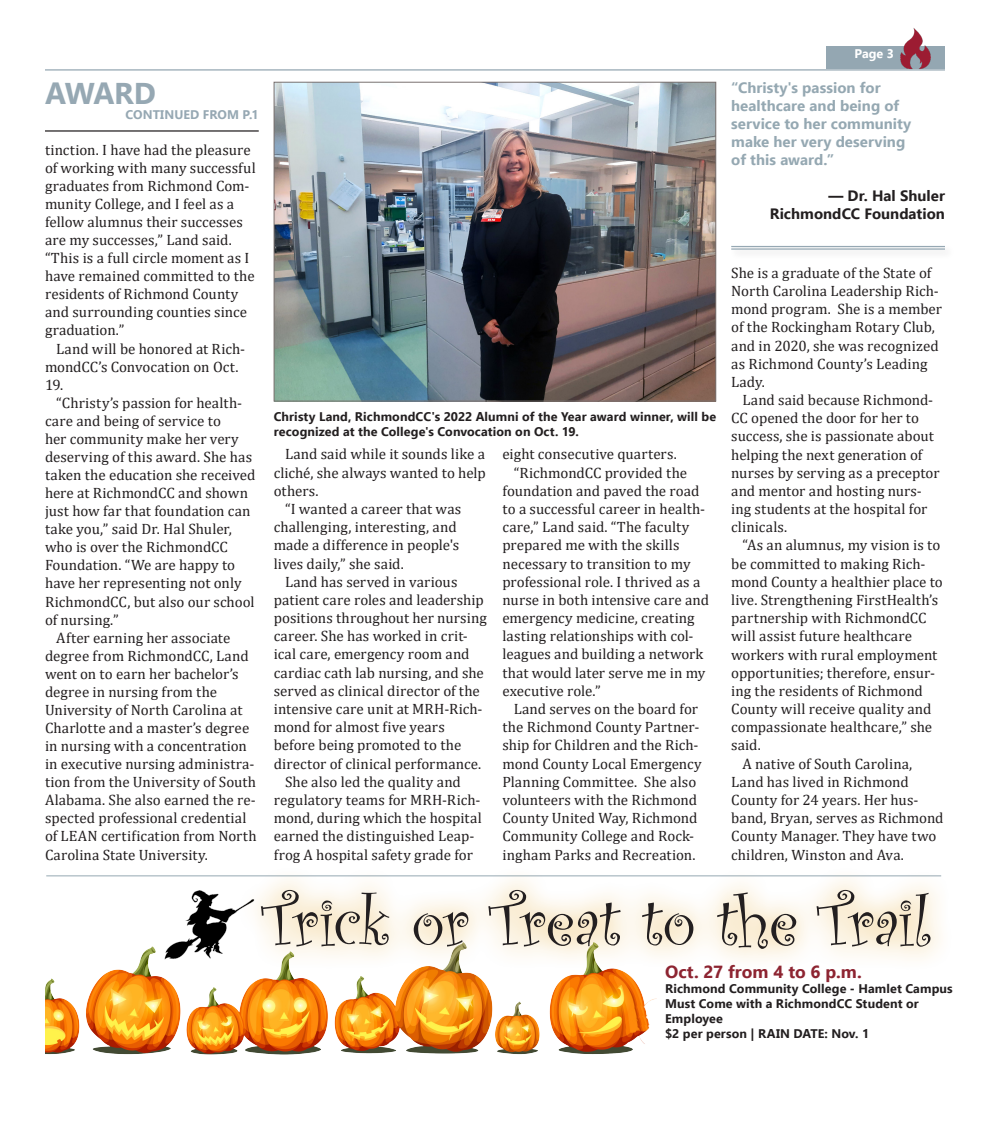
<style>
.page{position:relative;width:990px;height:1125px;background:#fff}
.page>*{position:absolute;margin:0;border:0;box-sizing:border-box;transform-origin:0 0}
.t1{font:70px "Curlz";letter-spacing:-.015em;color:#231f20}
.Body_Subhead{font:700 30px "Ebrima";letter-spacing:-.03em;color:#96a8b3}
.Photo_Cutline{font:700 17.5px "Ebrima";color:#8d2431}
.t2{font:15px/18.1px "Cambria";letter-spacing:.005em;color:#231f20}
.Body_Subhead-2{font:700 15px/18px "Ebrima";color:#95a8b2}
.Body_Subhead-3{font:700 15px "Ebrima";color:#231f20}
.Photo_Cutline-2{font:700 12.5px/15px "Ebrima";letter-spacing:.01em;color:#231f20}
.Jump_From_with_Rule{font:700 12.5px "Ebrima";color:#96a8b3}
.t3{font:700 12.5px "Ebrima";color:#fff}
</style>
<div class="page">
<img style="left:45px;top:969px;width:612px;height:86px">
<div style="left:826px;top:46px;width:119px;height:23px;background:#94a7b2"></div>
<img style="left:900px;top:28px;width:31px;height:41px">
<hr style="left:45px;top:69px;width:900px;height:2px;background:#94a7b2">
<img style="left:276px;top:84px;width:438px;height:315px">
<div style="left:274px;top:82px;width:442px;height:319px;border:1px solid #79716f"></div>
<hr style="left:45px;top:130px;width:214px;height:2px;background:#231f20">
<div style="left:729px;top:243px;width:226px;height:17px;background:#231f20;opacity:.15"></div>
<hr style="left:731px;top:246px;width:214px;height:1px;background:#96a8b3">
<hr style="left:731px;top:248px;width:214px;height:2px;background:#96a8b3">
<hr style="left:46px;top:876px;width:895px;height:1px;background:#95a8b2">
<img style="left:131px;top:875px;width:155px;height:112px">
<div style="left:236px;top:865px;width:719px;height:108px;background:#e6a82d;opacity:.49"></div>
<p class="Body_Subhead" style="left:45px;top:70px;width:112px">AWARD</p>
<p class="Jump_From_with_Rule" style="left:126px;top:105px;width:135px">CONTINUED FROM P.1</p>
<p class="t2" style="left:45px;top:141px;width:212px">tinction. I have had the pleasure of working with many successful graduates from Richmond Com&shy;munity College, and I feel as a fellow alumnus their successes are my successes,” Land said. “This is a full circle moment as I have remained committed to the residents of Richmond County and surrounding counties since graduation.”</p>
<p class="t2" style="left:45px;top:339px;width:202px;text-indent:11px">Land will be honored at Rich&shy;mondCC’s Convocation on Oct.<br>19.</p>
<p class="t2" style="left:45px;top:393px;width:212px;text-indent:11px">“Christy’s passion for health&shy;care and being of service to<br>her community make her very deserving of this award. She has taken the education she received here at RichmondCC and shown just how far that foundation can take you,” said Dr. Hal Shuler, who is over the RichmondCC<br>Foundation. “We are happy to have her representing not only<br>RichmondCC, but also our school of nursing.”</p>
<p class="t2" style="left:45px;top:628px;width:213px;text-indent:11px">After earning her associate degree from RichmondCC, Land went on to earn her bachelor’s degree in nursing from the<br>University of North Carolina at<br>Charlotte and a master’s degree in nursing with a concentration in executive nursing administra&shy;tion from the University of South<br>Alabama. She also earned the re&shy;spected professional credential of LEAN certification from North<br>Carolina State University.</p>
<p class="t3" style="left:854px;top:44px;width:41px">Page 3</p>
<p class="Body_Subhead-2" style="left:731px;top:78px;width:151px">“Christy's passion for</p>
<p class="Body_Subhead-2" style="left:731px;top:96px;width:170px">healthcare and being of</p>
<p class="Body_Subhead-2" style="left:731px;top:114px;width:182px">service to her community make her very deserving</p>
<p class="Body_Subhead-2" style="left:731px;top:150px;width:104px">of this award.”</p>
<p class="Body_Subhead-3" style="left:829px;top:184px;width:118px">— Dr. Hal Shuler</p>
<p class="Body_Subhead-3" style="left:770px;top:202px;width:177px">RichmondCC Foundation</p>
<p class="Photo_Cutline-2" style="left:274px;top:408px;width:444px">Christy Land, RichmondCC's 2022 Alumni of the Year award winner, will be recognized at the College's Convocation on Oct. 19.</p>
<p class="t2" style="left:274px;top:445px;width:214px;text-align:justify;text-indent:11px">Land said while it sounds like a cliché, she always wanted to help others.</p>
<p class="t2" style="left:274px;top:500px;width:189px;text-indent:11px">“I wanted a career that was challenging, interesting, and made a difference in people's lives daily,” she said.</p>
<p class="t2" style="left:274px;top:572px;width:215px;text-indent:11px">Land has served in various patient care roles and leadership positions throughout her nursing career. She has worked in crit&shy;ical care, emergency room and cardiac cath lab nursing, and she served as clinical director of the intensive care unit at MRH-Rich&shy;mond for almost five years before being promoted to the director of clinical performance.</p>
<p class="t2" style="left:274px;top:773px;width:210px;text-indent:11px">She also led the quality and regulatory teams for MRH-Rich&shy;mond, during which the hospital earned the distinguished Leap&shy;frog A hospital safety grade for</p>
<p class="t2" style="left:502px;top:445px;width:176px">eight consecutive quarters.</p>
<p class="t2" style="left:502px;top:463px;width:208px;text-indent:11px">“RichmondCC provided the foundation and paved the road to a successful career in health&shy;care,” Land said. “The faculty prepared me with the skills necessary to transition to my professional role. I thrived as a nurse in both intensive care and emergency medicine, creating lasting relationships with col&shy;leagues and building a network that would later serve me in my executive role.”</p>
<p class="t2" style="left:502px;top:700px;width:201px;text-align:center">Land serves on the board for the Richmond County Partner&shy;ship for Children and the Rich&shy;mond County Local Emergency<br>Planning Committee. She also volunteers with the Richmond<br>County United Way, Richmond<br>Community College and Rock&shy;ingham Parks and Recreation.</p>
<p class="t2" style="left:731px;top:264px;width:212px">She is a graduate of the State of<br>North Carolina Leadership Rich&shy;mond program. She is a member of the Rockingham Rotary Club, and in 2020, she was recognized as Richmond County’s Leading<br>Lady.</p>
<p class="t2" style="left:731px;top:391px;width:210px;text-indent:11px">Land said because Richmond-<br>CC opened the door for her to success, she is passionate about helping the next generation of nurses by serving as a preceptor and mentor and hosting nurs&shy;ing students at the hospital for clinicals.</p>
<p class="t2" style="left:731px;top:536px;width:213px;text-indent:11px">“As an alumnus, my vision is to be committed to making Rich&shy;mond County a healthier place to live. Strengthening FirstHealth’s partnership with RichmondCC will assist future healthcare workers with rural employment opportunities; therefore, ensur&shy;ing the residents of Richmond<br>County will receive quality and compassionate healthcare,” she said.</p>
<p class="t2" style="left:731px;top:754px;width:214px;text-indent:11px">A native of South Carolina,<br>Land has lived in Richmond<br>County for 24 years. Her hus&shy;band, Bryan, serves as Richmond<br>County Manager. They have two children, Winston and Ava.</p>
<p class="t1" style="left:263px;top:873px;width:669px">Trick or Treat to the Trail</p>
<p class="Photo_Cutline" style="left:665px;top:958px;width:198px">Oct. 27 from 4 to 6 p.m.</p>
<p class="Photo_Cutline-2" style="left:665px;top:980px;width:289px">Richmond Community College - Hamlet Campus</p>
<p class="Photo_Cutline-2" style="left:665px;top:995px;width:255px">Must Come with a RichmondCC Student or<br>Employee</p>
<p class="Photo_Cutline-2" style="left:665px;top:1025px;width:206px">$2 per person | RAIN DATE: Nov. 1</p>
</div>
